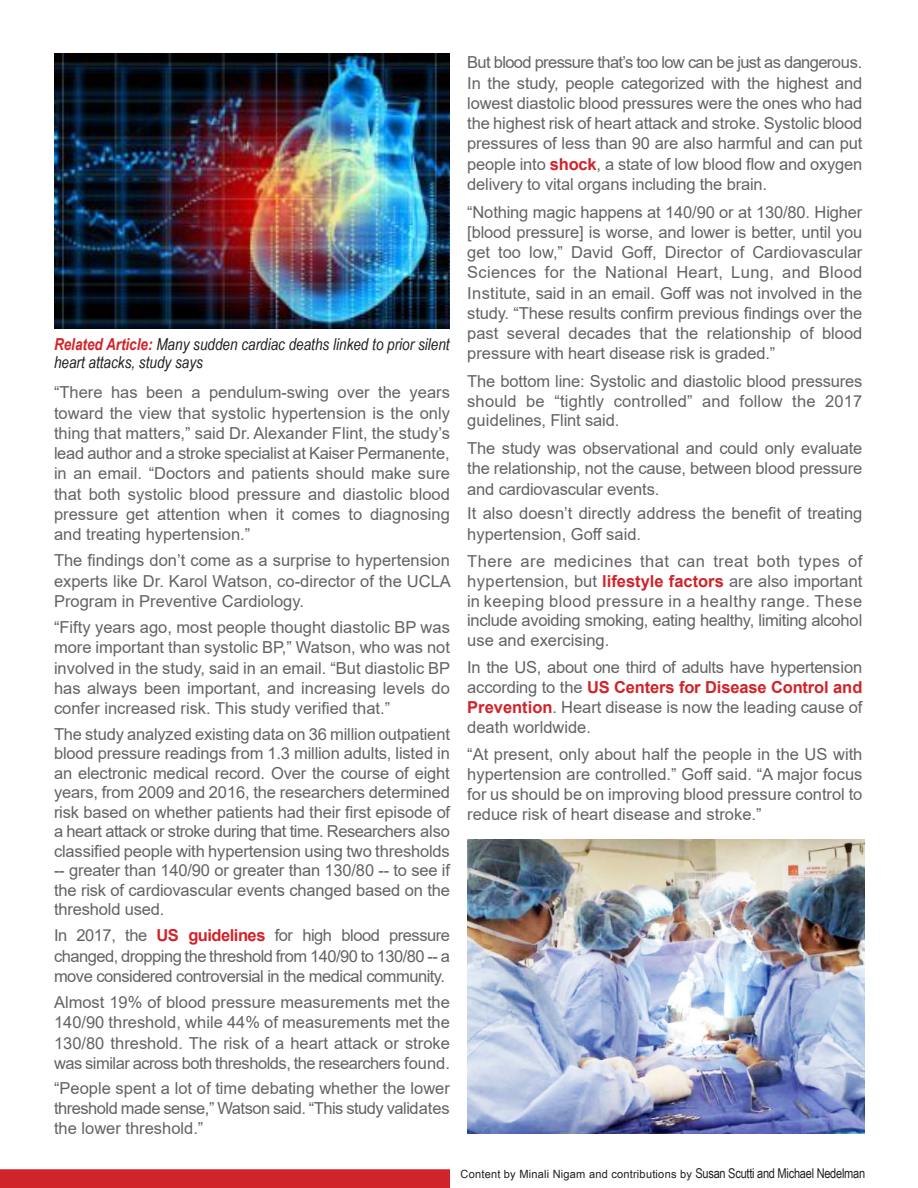
<style>
.page{position:relative;width:918px;height:1188px;background:#fff}
.page>*{position:absolute;margin:0;border:0;box-sizing:border-box;transform-origin:0 0}
.t1{font:16.5px/20.2px "Arial";color:#636366;text-align:justify}
.t2{font:italic 16.5px/18px "Arial Narrow";color:#231f20}
.t3{font:11.4px "Arial Narrow";letter-spacing:.015em;color:#231f20;scale:1.19 1}
.s1{font-weight:700;color:#d1232a}
.s2{font-size:13.5px}
</style>
<div class="page">
<div style="left:0;top:1169px;width:450px;height:19px;background:#d1232a"></div>
<img style="left:54px;top:53px;width:396px;height:275px">
<img style="left:468px;top:839px;width:396px;height:294px">
<p class="t2" style="left:54px;top:334px;width:397px"><span class="s1">Related Article:</span> Many sudden cardiac deaths linked to prior silent heart attacks, study says</p>
<p class="t1" style="left:54px;top:382px;width:398px">“There has been a pendulum-swing over the years toward the view that systolic hypertension is the only thing that matters,” said Dr. Alexander Flint, the study’s lead author and a stroke specialist at Kaiser Permanente, in an email. “Doctors and patients should make sure that both systolic blood pressure and diastolic blood pressure get attention when it comes to diagnosing and treating hypertension.”</p>
<p class="t1" style="left:54px;top:550px;width:398px">The findings don’t come as a surprise to hypertension experts like Dr. Karol Watson, co-director of the UCLA Program in Preventive Cardiology.</p>
<p class="t1" style="left:54px;top:617px;width:398px">“Fifty years ago, most people thought diastolic BP was more important than systolic BP,” Watson, who was not involved in the study, said in an email. “But diastolic BP has always been important, and increasing levels do confer increased risk. This study verified that.”</p>
<p class="t1" style="left:54px;top:724px;width:397px;line-height:19.5px">The study analyzed existing data on 36 million outpatient blood pressure readings from 1.3 million adults, listed in an electronic medical record. Over the course of eight years, from 2009 and 2016, the researchers determined risk based on whether patients had their first episode of a heart attack or stroke during that time. Researchers also classified people with hypertension using two thresholds -- greater than 140/90 or greater than 130/80 -- to see if the risk of cardiovascular events changed based on the threshold used.</p>
<p class="t1" style="left:54px;top:925px;width:397px">In 2017, the <span class="s1">US guidelines</span> for high blood pressure changed, dropping the threshold from 140/90 to 130/80 -- a move considered controversial in the medical community.</p>
<p class="t1" style="left:54px;top:992px;width:397px">Almost 19% of blood pressure measurements met the 140/90 threshold, while 44% of measurements met the 130/80 threshold. The risk of a heart attack or stroke was similar across both thresholds, the researchers found.</p>
<p class="t1" style="left:54px;top:1078px;width:397px;line-height:19.8px">“People spent a lot of time debating whether the lower threshold made sense,” Watson said. “This study validates the lower threshold.”</p>
<p class="t1" style="left:467px;top:52px;width:397px">But blood pressure that’s too low can be just as dangerous.<br>In the study, people categorized with the highest and lowest diastolic blood pressures were the ones who had the highest risk of heart attack and stroke. Systolic blood pressures of less than 90 are also harmful and can put people into <span class="s1">shock</span>, a state of low blood flow and oxygen delivery to vital organs including the brain.</p>
<p class="t1" style="left:467px;top:202px;width:397px">“Nothing magic happens at 140/90 or at 130/80. Higher [blood pressure] is worse, and lower is better, until you get too low,” David Goff, Director of Cardiovascular Sciences for the National Heart, Lung, and Blood Institute, said in an email. Goff was not involved in the study. “These results confirm previous findings over the past several decades that the relationship of blood pressure with heart disease risk is graded.”</p>
<p class="t1" style="left:467px;top:371px;width:397px;line-height:19.8px">The bottom line: Systolic and diastolic blood pressures should be “tightly controlled” and follow the 2017 guidelines, Flint said.</p>
<p class="t1" style="left:467px;top:438px;width:397px">The study was observational and could only evaluate the relationship, not the cause, between blood pressure and cardiovascular events.</p>
<p class="t1" style="left:467px;top:503px;width:397px">It also doesn’t directly address the benefit of treating hypertension, Goff said.</p>
<p class="t1" style="left:467px;top:551px;width:397px;line-height:19.8px">There are medicines that can treat both types of hypertension, but <span class="s1">lifestyle factors</span> are also important in keeping blood pressure in a healthy range. These include avoiding smoking, eating healthy, limiting alcohol use and exercising.</p>
<p class="t1" style="left:467px;top:658px;width:397px;line-height:19.8px">In the US, about one third of adults have hypertension according to the <span class="s1">US Centers for Disease Control and Prevention</span>. Heart disease is now the leading cause of death worldwide.</p>
<p class="t1" style="left:467px;top:744px;width:397px;line-height:19.8px">“At present, only about half the people in the US with hypertension are controlled.” Goff said. “A major focus for us should be on improving blood pressure control to reduce risk of heart disease and stroke.”</p>
<p class="t3" style="left:460px;top:1165px;width:342px">Content by Minali Nigam and contributions by <span class="s2">Susan Scutti and Michael Nedelman</span></p>
</div>
